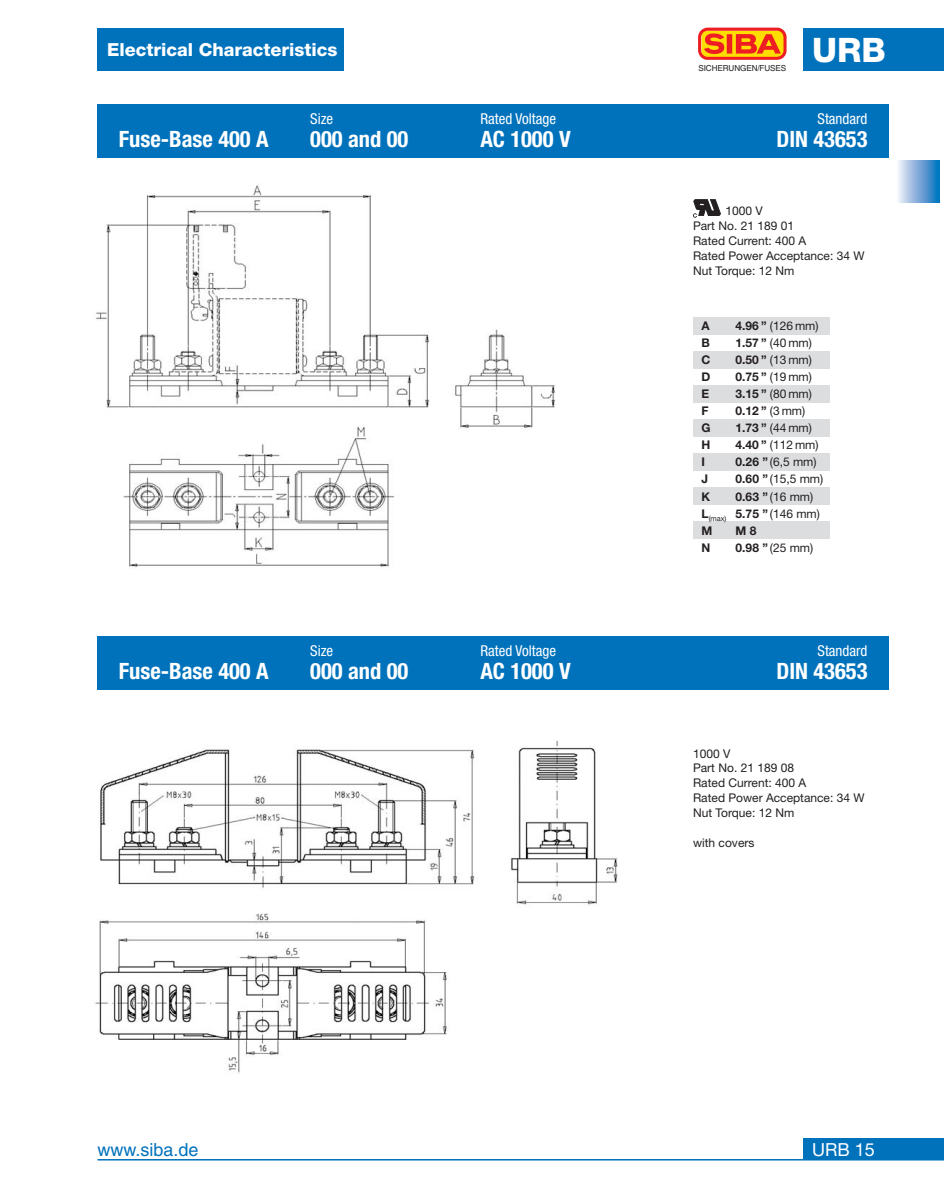
<style>
.page{position:relative;width:944px;height:1190px;background:#fff}
.page>*{position:absolute;margin:0;border:0;box-sizing:border-box;transform-origin:0 0}
.t1{font:800 33.75px "Helvetica Neue";color:#fff}
.t2{font:700 condensed 22.5px "Helvetica Neue";color:#fff}
.t3{font:800 18px "Helvetica Neue";color:#fff}
.t4{font:18px "Helvetica";color:#0072bc}
.t5{font:18px "Helvetica Neue";color:#fff}
.t6{font:condensed 15px "Helvetica Neue";color:#fff}
.t7{font:12px/14.7px "Helvetica Neue";color:#231f20}
.t8{font:700 12px "Helvetica Neue";color:#231f20}
.t9{font:8.25px "Helvetica";letter-spacing:-.01em;color:#231f20}
.s1{font-weight:700}
.s2{font-weight:400}
</style>
<div class="page">
<div style="left:897px;top:160px;width:42px;height:43px;background:linear-gradient(to right,#f9eef9,#0d73be)"></div>
<div style="left:803px;top:28px;width:141px;height:43px;background:#0072bc"></div>
<div style="left:803px;top:1138px;width:141px;height:21px;background:#0072bc"></div>
<hr style="left:97px;top:1159px;width:847px;height:1px;background:#0072bc">
<img style="left:698px;top:27px;width:89px;height:33px">
<div style="left:97px;top:28px;width:247px;height:43px;background:#0072bc"></div>
<div style="left:693px;top:317px;width:136px;height:17px;background:#dcdddf"></div>
<div style="left:693px;top:351px;width:136px;height:17px;background:#dcdddf"></div>
<div style="left:693px;top:385px;width:136px;height:17px;background:#dcdddf"></div>
<div style="left:693px;top:419px;width:136px;height:17px;background:#dcdddf"></div>
<div style="left:693px;top:453px;width:136px;height:17px;background:#dcdddf"></div>
<div style="left:693px;top:487px;width:136px;height:17px;background:#dcdddf"></div>
<div style="left:693px;top:521px;width:136px;height:17px;background:#dcdddf"></div>
<div style="left:97px;top:105px;width:791px;height:53px;background:#0072bc"></div>
<img style="left:95px;top:185px;width:460px;height:382px">
<svg style="left:693px;top:200px;width:27px;height:18px"></svg>
<div style="left:97px;top:636px;width:791px;height:53px;background:#0072bc"></div>
<img style="left:95px;top:740px;width:523px;height:333px">
<h3 class="t3" style="left:107px;top:43px;width:232px">Electrical Characteristics</h3>
<h3 class="t3" style="left:107px;top:49px;width:229px">Electrical characteristics</h3>
<p class="t9" style="left:698px;top:65px;width:89px">SICHERUNGEN/FUSES</p>
<h1 class="t1" style="left:812px;top:38px;width:75px">URB</h1>
<p class="t6" style="left:310px;top:113px;width:25px">Size</p>
<p class="t6" style="left:480px;top:113px;width:77px">Rated Voltage</p>
<p class="t6" style="left:817px;top:113px;width:51px">Standard</p>
<h2 class="t2" style="left:119px;top:131px;width:151px">Fuse-Base 400 A</h2>
<h2 class="t2" style="left:310px;top:131px;width:100px">000 and 00</h2>
<h2 class="t2" style="left:480px;top:131px;width:92px">AC 1000 V</h2>
<h2 class="t2" style="left:776px;top:131px;width:93px">DIN 43653</h2>
<p class="t7" style="left:725px;top:204px;width:39px">1000 V</p>
<p class="t7" style="left:693px;top:220px;width:173px">Part No. 21 189 01<br>Rated Current: 400 A<br>Rated Power Acceptance: 34 W<br>Nut Torque: 12 Nm</p>
<p class="t8" style="left:701px;top:322px;width:10px">A</p>
<p class="t7" style="left:735px;top:320px;width:84px"><span class="s1">4.96 ”</span> (126 mm)</p>
<p class="t8" style="left:701px;top:339px;width:10px">B</p>
<p class="t7" style="left:735px;top:337px;width:78px"><span class="s1">1.57 ”</span> (40 mm)</p>
<p class="t8" style="left:701px;top:356px;width:10px">C</p>
<p class="t7" style="left:735px;top:354px;width:78px"><span class="s1">0.50 ”</span> (13 mm)</p>
<p class="t8" style="left:701px;top:373px;width:10px">D</p>
<p class="t7" style="left:735px;top:371px;width:78px"><span class="s1">0.75 ”</span> (19 mm)</p>
<p class="t8" style="left:701px;top:390px;width:9px">E</p>
<p class="t7" style="left:735px;top:388px;width:78px"><span class="s1">3.15 ”</span> (80 mm)</p>
<p class="t8" style="left:701px;top:407px;width:9px">F</p>
<p class="t8" style="left:735px;top:407px;width:71px">0.12 ” <span class="s2">(3 mm)</span></p>
<p class="t8" style="left:701px;top:424px;width:11px">G</p>
<p class="t7" style="left:735px;top:422px;width:78px"><span class="s1">1.73 ”</span> (44 mm)</p>
<p class="t8" style="left:701px;top:441px;width:10px">H</p>
<p class="t7" style="left:735px;top:439px;width:84px"><span class="s1">4.40 ”</span> (112 mm)</p>
<p class="t8" style="left:701px;top:458px;width:5px">I</p>
<p class="t7" style="left:735px;top:456px;width:82px"><span class="s1">0.26 ”</span> (6,5 mm)</p>
<p class="t8" style="left:701px;top:475px;width:8px">J</p>
<p class="t7" style="left:735px;top:473px;width:89px"><span class="s1">0.60 ”</span> (15,5 mm)</p>
<p class="t8" style="left:701px;top:492px;width:10px">K</p>
<p class="t7" style="left:701px;top:489px;width:120px;line-height:17px;text-indent:34px"><span class="s1">0.63 ”</span> (16 mm)<br><span class="s1">L</span><sub>(max)</sub> <span class="s1">5.75 ”</span> (146 mm)<br><span class="s1">M</span></p>
<p class="t8" style="left:735px;top:526px;width:22px">M 8</p>
<p class="t8" style="left:701px;top:543px;width:10px">N</p>
<p class="t7" style="left:735px;top:541px;width:79px"><span class="s1">0.98 ”</span> (25 mm)</p>
<p class="t6" style="left:310px;top:645px;width:25px">Size</p>
<p class="t6" style="left:480px;top:645px;width:77px">Rated Voltage</p>
<p class="t6" style="left:817px;top:645px;width:51px">Standard</p>
<h2 class="t2" style="left:119px;top:663px;width:151px">Fuse-Base 400 A</h2>
<h2 class="t2" style="left:310px;top:663px;width:100px">000 and 00</h2>
<h2 class="t2" style="left:480px;top:663px;width:92px">AC 1000 V</h2>
<h2 class="t2" style="left:776px;top:663px;width:93px">DIN 43653</h2>
<h3 class="t4" style="left:97px;top:1142px;width:103px">www.siba.de</h3>
<p class="t7" style="left:693px;top:747px;width:173px">1000 V<br>Part No. 21 189 08<br>Rated Current: 400 A<br>Rated Power Acceptance: 34 W<br>Nut Torque: 12 Nm</p>
<p class="t7" style="left:693px;top:836px;width:63px">with covers</p>
<h3 class="t5" style="left:812px;top:1142px;width:64px">URB 15</h3>
</div>
